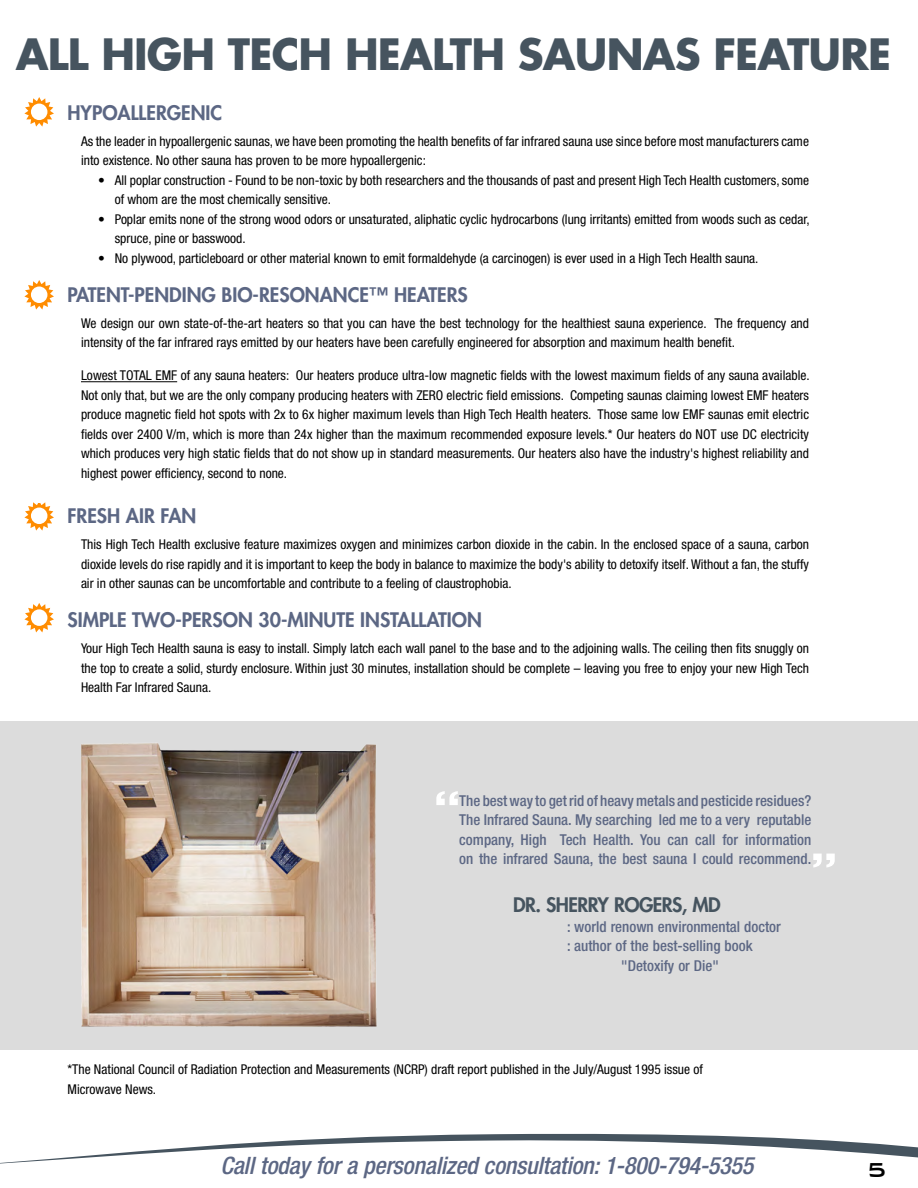
<style>
.page{position:relative;width:918px;height:1188px;background:#fff}
.page>*{position:absolute;margin:0;border:0;box-sizing:border-box;transform-origin:0 0}
.t1{font:700 42px "Futura Std";letter-spacing:-.02em;color:#46545f}
.t2{font:500 27px "Bank Gothic";color:#000}
.t3{font:italic 500 condensed 24px "Helvetica Neue";letter-spacing:-.01em;color:#5c6784}
.t4{font:800 19.5px "Futura Std";color:#5c6784}
.t5{font:800 19.5px "Futura Std";letter-spacing:-.03em;color:#46545f}
.t6{font:500 condensed 15px/19.5px "Helvetica Neue";color:#5c6784;text-align:justify}
.t7{font:condensed 13.5px/19.5px "Helvetica Neue";color:#000}
</style>
<div class="page">
<div style="left:0;top:722px;width:918px;height:328px;background:#dcdcdc"></div>
<hr style="left:81px;top:381px;width:96px;height:1px;background:#000">
<svg style="left:24px;top:97px;width:30px;height:30px"></svg>
<svg style="left:24px;top:280px;width:30px;height:30px"></svg>
<svg style="left:24px;top:502px;width:30px;height:29px"></svg>
<svg style="left:24px;top:603px;width:30px;height:29px"></svg>
<div style="left:31px;top:487px;width:16px;height:16px;background:#fff;border-radius:50%"></div>
<svg style="left:813px;top:854px;width:22px;height:14px"></svg>
<svg style="left:436px;top:791px;width:22px;height:14px"></svg>
<svg style="left:0;top:1133px;width:918px;height:31px"></svg>
<img style="left:81px;top:743px;width:296px;height:284px">
<h1 class="t1" style="left:16px;top:26px;width:877px">ALL HIGH TECH HEALTH SAUNAS FEATURE</h1>
<h3 class="t4" style="left:68px;top:100px;width:156px">HYPOALLERGENIC</h3>
<p class="t7" style="left:81px;top:131px;width:730px">As the leader in hypoallergenic saunas, we have been promoting the health benefits of far infrared sauna use since before most manufacturers came into existence. No other sauna has proven to be more hypoallergenic:</p>
<p class="t7" style="left:115px;top:170px;width:696px;text-indent:-16px">• All poplar construction - Found to be non-toxic by both researchers and the thousands of past and present High Tech Health customers, some of whom are the most chemically sensitive.</p>
<p class="t7" style="left:115px;top:209px;width:696px;text-indent:-16px">• Poplar emits none of the strong wood odors or unsaturated, aliphatic cyclic hydrocarbons (lung irritants) emitted from woods such as cedar, spruce, pine or basswood.</p>
<p class="t7" style="left:98px;top:248px;width:662px">• No plywood, particleboard or other material known to emit formaldehyde (a carcinogen) is ever used in a High Tech Health sauna.</p>
<h3 class="t4" style="left:68px;top:282px;width:402px">PATENT-PENDING BIO-RESONANCE™ HEATERS</h3>
<p class="t7" style="left:81px;top:313px;width:730px">We design our own state-of-the-art heaters so that you can have the best technology for the healthiest sauna experience. The frequency and intensity of the far infrared rays emitted by our heaters have been carefully engineered for absorption and maximum health benefit.</p>
<p class="t7" style="left:81px;top:366px;width:730px;text-align:justify">Lowest TOTAL EMF of any sauna heaters: Our heaters produce ultra-low magnetic fields with the lowest maximum fields of any sauna available.<br>Not only that, but we are the only company producing heaters with ZERO electric field emissions. Competing saunas claiming lowest EMF heaters produce magnetic field hot spots with 2x to 6x higher maximum levels than High Tech Health heaters. Those same low EMF saunas emit electric fields over 2400 V/m, which is more than 24x higher than the maximum recommended exposure levels.* Our heaters do NOT use DC electricity which produces very high static fields that do not show up in standard measurements. Our heaters also have the industry's highest reliability and highest power efficiency, second to none.</p>
<h3 class="t4" style="left:68px;top:503px;width:130px">FRESH AIR FAN</h3>
<p class="t7" style="left:81px;top:535px;width:730px;text-align:justify">This High Tech Health exclusive feature maximizes oxygen and minimizes carbon dioxide in the cabin. In the enclosed space of a sauna, carbon dioxide levels do rise rapidly and it is important to keep the body in balance to maximize the body's ability to detoxify itself. Without a fan, the stuffy air in other saunas can be uncomfortable and contribute to a feeling of claustrophobia.</p>
<h3 class="t4" style="left:68px;top:607px;width:416px">SIMPLE TWO-PERSON 30-MINUTE INSTALLATION</h3>
<p class="t7" style="left:81px;top:638px;width:730px;text-align:justify">Your High Tech Health sauna is easy to install. Simply latch each wall panel to the base and to the adjoining walls. The ceiling then fits snuggly on the top to create a solid, sturdy enclosure. Within just 30 minutes, installation should be complete – leaving you free to enjoy your new High Tech Health Far Infrared Sauna.</p>
<p class="t6" style="left:459px;top:791px;width:354px">The best way to get rid of heavy metals and pesticide residues?<br>The Infrared Sauna. My searching led me to a very reputable company, High Tech Health. You can call for information on the infrared Sauna, the best sauna I could recommend.</p>
<h3 class="t5" style="left:513px;top:893px;width:209px">DR. SHERRY ROGERS, MD</h3>
<p class="t6" style="left:567px;top:917px;width:215px">: world renown environmental doctor</p>
<p class="t6" style="left:567px;top:936px;width:187px">: author of the best-selling book</p>
<p class="t6" style="left:621px;top:956px;width:99px">"Detoxify or Die"</p>
<p class="t7" style="left:68px;top:1059px;width:637px">*The National Council of Radiation Protection and Measurements (NCRP) draft report published in the July/August 1995 issue of<br>Microwave News.</p>
<h3 class="t3" style="left:221px;top:1151px;width:534px">Call today for a personalized consultation: 1-800-794-5355</h3>
<h2 class="t2" style="left:866px;top:1149px;width:22px">5</h2>
</div>
